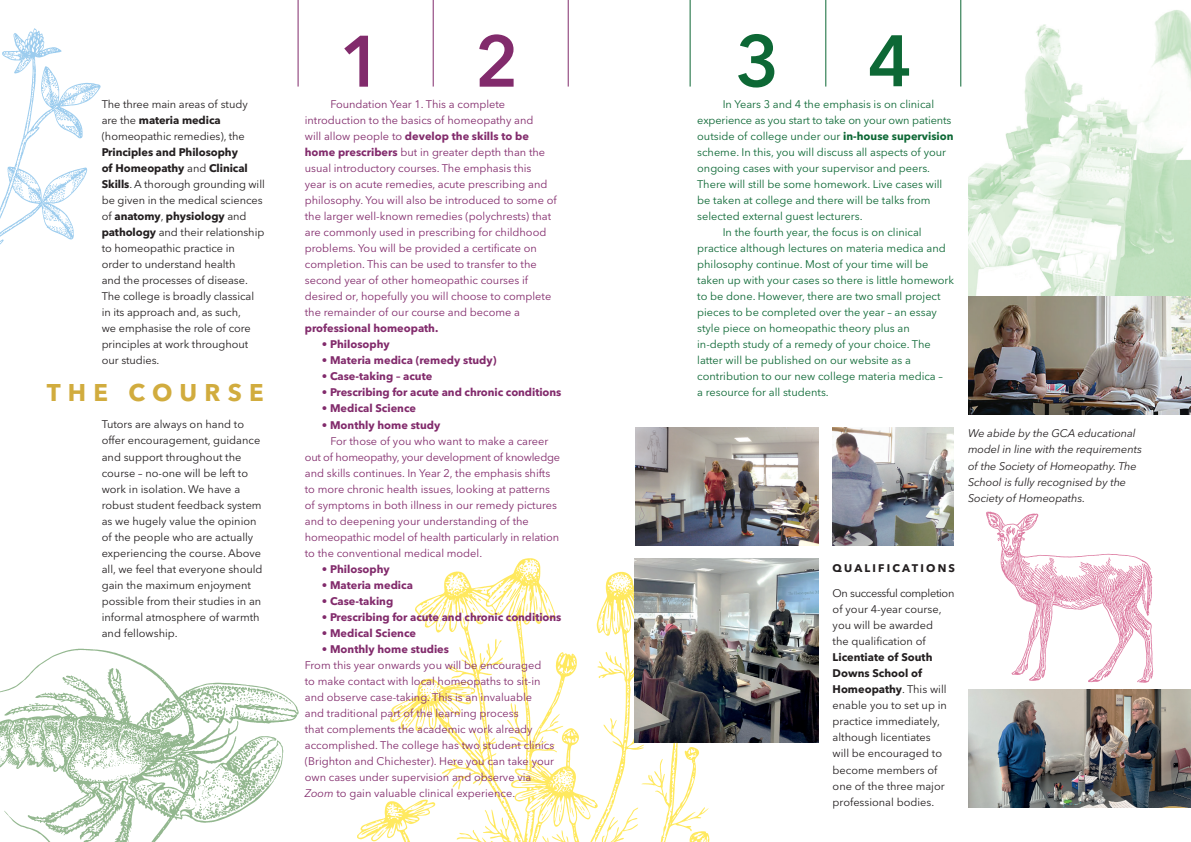
<style>
.page{position:relative;width:1191px;height:842px;background:#fff}
.page>*{position:absolute;margin:0;border:0;box-sizing:border-box;transform-origin:0 0}
.t1{font:600 72px "Avenir Next LT Pro";color:#822b6c}
.t2{font:600 72px "Avenir Next LT Pro";color:#0d6835}
.t3{font:700 24px "Avenir Next LT Pro";letter-spacing:.3em;color:#d1ac3e}
.t4{font:11px/16px "Avenir Next LT Pro";color:#822b6c}
.t5{font:11px/16px "Avenir Next LT Pro";color:#231f20}
.t6{font:11px "Avenir Next LT Pro";color:#0d6835}
.t7{font:700 11px "Avenir Next LT Pro";color:#822b6c}
.t8{font:italic 11px/16px "Avenir Next LT Pro";letter-spacing:-.005em;color:#231f20}
.t9{font:700 11px "Avenir Next LT Pro";letter-spacing:.2em;color:#231f20}
.s1{font-weight:700}
.s2{font-style:italic}
</style>
<div class="page">
<img style="left:0;top:648px;width:299px;height:194px">
<img style="left:357px;top:558px;width:238px;height:284px">
<img style="left:0;top:28px;width:101px;height:217px">
<hr style="left:298px;top:0;width:1px;height:87px;background:#822b6c">
<hr style="left:433px;top:0;width:1px;height:87px;background:#822b6c">
<hr style="left:568px;top:0;width:1px;height:87px;background:#822b6c">
<img style="left:968px;top:10px;width:223px;height:404px">
<hr style="left:690px;top:0;width:1px;height:87px;background:#0d6835">
<hr style="left:825px;top:0;width:1px;height:87px;background:#0d6835">
<hr style="left:960px;top:0;width:1px;height:87px;background:#0d6835">
<img style="left:832px;top:427px;width:122px;height:119px">
<img style="left:634px;top:559px;width:184px;height:183px">
<img style="left:635px;top:427px;width:183px;height:119px">
<img style="left:986px;top:511px;width:168px;height:172px">
<img style="left:968px;top:690px;width:223px;height:118px">
<p class="t5" style="left:102px;top:96px;width:147px">The three main areas of study are the <span class="s1">materia medica </span>(homeopathic remedies), the</p>
<p class="t5" style="left:102px;top:144px;width:165px"><span class="s1">Principles and Philosophy<br>of Homeopathy</span> and <span class="s1">Clinical<br>Skills</span>. A thorough grounding will be given in the medical sciences of <span class="s1">anatomy</span>, <span class="s1">physiology</span> and <span class="s1">pathology</span> and their relationship to homeopathic practice in order to understand health<br>and the processes of disease.<br>The college is broadly classical in its approach and, as such,<br>we emphasise the role of core principles at work throughout our studies.</p>
<h2 class="t3" style="left:47px;top:378px;width:218px">THE COURSE</h2>
<p class="t5" style="left:102px;top:417px;width:162px">Tutors are always on hand to offer encouragement, guidance and support throughout the course – no-one will be left to work in isolation. We have a robust student feedback system as we hugely value the opinion of the people who are actually experiencing the course. Above all, we feel that everyone should gain the maximum enjoyment possible from their studies in an informal atmosphere of warmth and fellowship.</p>
<h1 class="t1" style="left:339px;top:18px;width:45px">1</h1>
<h1 class="t1" style="left:475px;top:18px;width:45px">2</h1>
<p class="t4" style="left:305px;top:96px;width:253px;text-indent:26px">Foundation Year 1. This a complete introduction to the basics of homeopathy and<br>will allow people to <span class="s1">develop the skills to be home prescribers</span> but in greater depth than the usual introductory courses. The emphasis this<br>year is on acute remedies, acute prescribing and philosophy. You will also be introduced to some of the larger well-known remedies (polychrests) that are commonly used in prescribing for childhood problems. You will be provided a certificate on completion. This can be used to transfer to the second year of other homeopathic courses if desired or, hopefully you will choose to complete the remainder of our course and become a</p>
<p class="t7" style="left:305px;top:322px;width:135px">professional homeopath.</p>
<p class="t7" style="left:322px;top:338px;width:69px">• Philosophy</p>
<p class="t7" style="left:322px;top:354px;width:176px">• Materia medica (remedy study)</p>
<p class="t7" style="left:322px;top:370px;width:112px">• Case-taking – acute</p>
<p class="t7" style="left:322px;top:386px;width:241px">• Prescribing for acute and chronic conditions</p>
<p class="t7" style="left:322px;top:402px;width:96px">• Medical Science</p>
<p class="t7" style="left:322px;top:418px;width:120px">• Monthly home study</p>
<p class="t4" style="left:305px;top:433px;width:257px;text-indent:26px">For those of you who want to make a career out of homeopathy, your development of knowledge and skills continues. In Year 2, the emphasis shifts to more chronic health issues, looking at patterns of symptoms in both illness in our remedy pictures and to deepening your understanding of the homeopathic model of health particularly in relation to the conventional medical model.</p>
<p class="t7" style="left:322px;top:562px;width:69px">• Philosophy</p>
<p class="t7" style="left:322px;top:578px;width:93px">• Materia medica</p>
<p class="t7" style="left:322px;top:594px;width:73px">• Case-taking</p>
<p class="t7" style="left:322px;top:610px;width:241px">• Prescribing for acute and chronic conditions</p>
<p class="t7" style="left:322px;top:626px;width:96px">• Medical Science</p>
<p class="t7" style="left:322px;top:642px;width:129px">• Monthly home studies</p>
<p class="t4" style="left:305px;top:657px;width:251px">From this year onwards you will be encouraged to make contact with local homeopaths to sit-in and observe case-taking. This is an invaluable<br>and traditional part of the learning process<br>that complements the academic work already accomplished. The college has two student clinics (Brighton and Chichester). Here you can take your own cases under supervision and observe via <span class="s2">Zoom</span> to gain valuable clinical experience.</p>
<h1 class="t2" style="left:736px;top:17px;width:178px">3 4</h1>
<p class="t6" style="left:722px;top:98px;width:213px">In Years 3 and 4 the emphasis is on clinical</p>
<p class="t6" style="left:697px;top:114px;width:256px">experience as you start to take on your own patients</p>
<p class="t6" style="left:697px;top:130px;width:258px">outside of college under our <span class="s1">in-house supervision</span></p>
<p class="t6" style="left:697px;top:146px;width:250px">scheme. In this, you will discuss all aspects of your</p>
<p class="t6" style="left:697px;top:162px;width:234px">ongoing cases with your supervisor and peers.</p>
<p class="t6" style="left:697px;top:178px;width:247px">There will still be some homework. Live cases will</p>
<p class="t6" style="left:697px;top:194px;width:235px">be taken at college and there will be talks from</p>
<p class="t6" style="left:697px;top:210px;width:167px">selected external guest lecturers.</p>
<p class="t6" style="left:722px;top:226px;width:200px">In the fourth year, the focus is on clinical</p>
<p class="t6" style="left:697px;top:242px;width:250px">practice although lectures on materia medica and</p>
<p class="t6" style="left:697px;top:258px;width:233px">philosophy continue. Most of your time will be</p>
<p class="t6" style="left:697px;top:274px;width:258px">taken up with your cases so there is little homework</p>
<p class="t6" style="left:697px;top:290px;width:245px">to be done. However, there are two small project</p>
<p class="t6" style="left:697px;top:306px;width:241px">pieces to be completed over the year – an essay</p>
<p class="t6" style="left:697px;top:322px;width:214px">style piece on homeopathic theory plus an</p>
<p class="t6" style="left:697px;top:338px;width:235px">in-depth study of a remedy of your choice. The</p>
<p class="t6" style="left:697px;top:354px;width:215px">latter will be published on our website as a</p>
<p class="t6" style="left:697px;top:370px;width:247px">contribution to our new college materia medica –</p>
<p class="t6" style="left:697px;top:386px;width:133px">a resource for all students.</p>
<p class="t8" style="left:968px;top:426px;width:175px">We abide by the GCA educational model in line with the requirements of the Society of Homeopathy. The<br>School is fully recognised by the<br>Society of Homeopaths.</p>
<p class="t9" style="left:832px;top:562px;width:124px">QUALIFICATIONS</p>
<p class="t5" style="left:832px;top:585px;width:123px">On successful completion of your 4-year course, you will be awarded<br>the qualification of</p>
<p class="t5" style="left:832px;top:649px;width:116px"><span class="s1">Licentiate of South<br>Downs School of<br>Homeopathy</span>. This will enable you to set up in practice immediately, although licentiates will be encouraged to become members of one of the three major professional bodies.</p>
</div>
